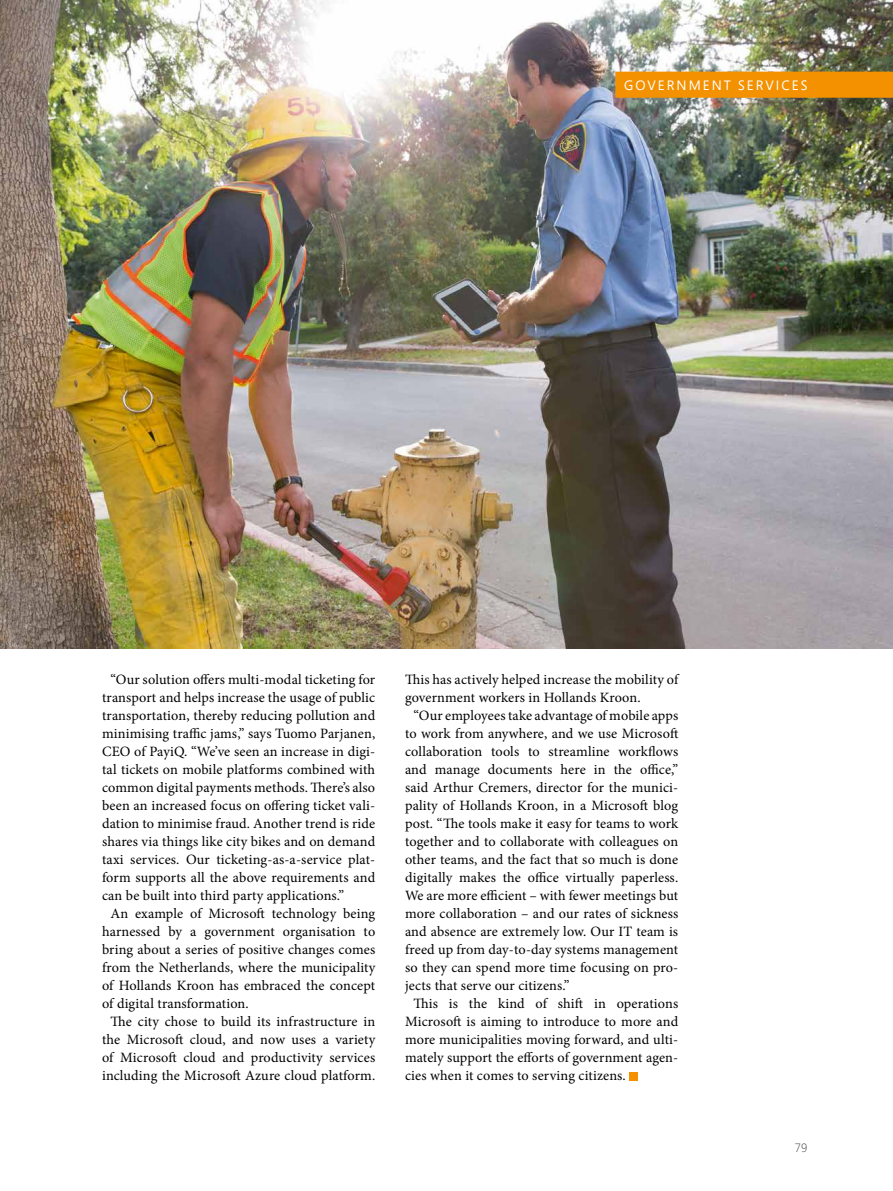
<style>
.page{position:relative;width:893px;height:1191px;background:#fff}
.page>*{position:absolute;margin:0;border:0;box-sizing:border-box;transform-origin:0 0}
.t1{font:14.25px "Minion Pro";letter-spacing:.01em;color:#000}
.t2{font:13.5px "Segoe Pro";letter-spacing:.15em;color:#fff}
.t3{font:300 12px "Segoe";color:#3a3a39}
</style>
<div class="page">
<img style="left:0;top:0;width:893px;height:648px">
<div style="left:615px;top:72px;width:278px;height:26px;background:#f39100"></div>
<div style="left:629px;top:1072px;width:8px;height:8px;background:#f39100"></div>
<p class="t2" style="left:624px;top:76px;width:185px">GOVERNMENT SERVICES</p>
<p class="t1" style="left:111px;top:670px;width:266px">“Our solution offers multi-modal ticketing for</p>
<p class="t1" style="left:102px;top:688px;width:275px">transport and helps increase the usage of public</p>
<p class="t1" style="left:102px;top:706px;width:275px">transportation, thereby reducing pollution and</p>
<p class="t1" style="left:102px;top:724px;width:275px">minimising traffic jams,” says Tuomo Parjanen,</p>
<p class="t1" style="left:102px;top:742px;width:275px">CEO of PayiQ. “We’ve seen an increase in digi-</p>
<p class="t1" style="left:102px;top:760px;width:275px">tal tickets on mobile platforms combined with</p>
<p class="t1" style="left:102px;top:778px;width:275px">common digital payments methods. There’s also</p>
<p class="t1" style="left:102px;top:796px;width:275px">been an increased focus on offering ticket vali-</p>
<p class="t1" style="left:102px;top:814px;width:275px">dation to minimise fraud. Another trend is ride</p>
<p class="t1" style="left:102px;top:832px;width:275px">shares via things like city bikes and on demand</p>
<p class="t1" style="left:102px;top:850px;width:275px">taxi services. Our ticketing-as-a-service plat-</p>
<p class="t1" style="left:102px;top:868px;width:275px">form supports all the above requirements and</p>
<p class="t1" style="left:102px;top:886px;width:244px">can be built into third party applications.”</p>
<p class="t1" style="left:111px;top:904px;width:266px">An example of Microsoft technology being</p>
<p class="t1" style="left:102px;top:922px;width:275px">harnessed by a government organisation to</p>
<p class="t1" style="left:102px;top:940px;width:275px">bring about a series of positive changes comes</p>
<p class="t1" style="left:102px;top:958px;width:275px">from the Netherlands, where the municipality</p>
<p class="t1" style="left:102px;top:976px;width:275px">of Hollands Kroon has embraced the concept</p>
<p class="t1" style="left:102px;top:994px;width:148px">of digital transformation.</p>
<p class="t1" style="left:111px;top:1012px;width:266px">The city chose to build its infrastructure in</p>
<p class="t1" style="left:102px;top:1030px;width:275px">the Microsoft cloud, and now uses a variety</p>
<p class="t1" style="left:102px;top:1048px;width:275px">of Microsoft cloud and productivity services</p>
<p class="t1" style="left:102px;top:1066px;width:275px">including the Microsoft Azure cloud platform.</p>
<p class="t1" style="left:405px;top:670px;width:275px">This has actively helped increase the mobility of</p>
<p class="t1" style="left:405px;top:688px;width:237px">government workers in Hollands Kroon.</p>
<p class="t1" style="left:414px;top:706px;width:266px">“Our employees take advantage of mobile apps</p>
<p class="t1" style="left:405px;top:724px;width:275px">to work from anywhere, and we use Microsoft</p>
<p class="t1" style="left:405px;top:742px;width:275px">collaboration tools to streamline workflows</p>
<p class="t1" style="left:405px;top:760px;width:275px">and manage documents here in the office,”</p>
<p class="t1" style="left:405px;top:778px;width:275px">said Arthur Cremers, director for the munici-</p>
<p class="t1" style="left:405px;top:796px;width:275px">pality of Hollands Kroon, in a Microsoft blog</p>
<p class="t1" style="left:405px;top:814px;width:275px">post. “The tools make it easy for teams to work</p>
<p class="t1" style="left:405px;top:832px;width:275px">together and to collaborate with colleagues on</p>
<p class="t1" style="left:405px;top:850px;width:275px">other teams, and the fact that so much is done</p>
<p class="t1" style="left:405px;top:868px;width:275px">digitally makes the office virtually paperless.</p>
<p class="t1" style="left:405px;top:886px;width:275px">We are more efficient – with fewer meetings but</p>
<p class="t1" style="left:405px;top:904px;width:275px">more collaboration – and our rates of sickness</p>
<p class="t1" style="left:405px;top:922px;width:275px">and absence are extremely low. Our IT team is</p>
<p class="t1" style="left:405px;top:940px;width:275px">freed up from day-to-day systems management</p>
<p class="t1" style="left:405px;top:958px;width:275px">so they can spend more time focusing on pro-</p>
<p class="t1" style="left:405px;top:976px;width:166px">jects that serve our citizens.”</p>
<p class="t1" style="left:414px;top:994px;width:266px">This is the kind of shift in operations</p>
<p class="t1" style="left:405px;top:1012px;width:275px">Microsoft is aiming to introduce to more and</p>
<p class="t1" style="left:405px;top:1030px;width:275px">more municipalities moving forward, and ulti-</p>
<p class="t1" style="left:405px;top:1048px;width:275px">mately support the efforts of government agen-</p>
<p class="t1" style="left:405px;top:1066px;width:222px">cies when it comes to serving citizens.</p>
<p class="t3" style="left:795px;top:1141px;width:14px">79</p>
</div>
